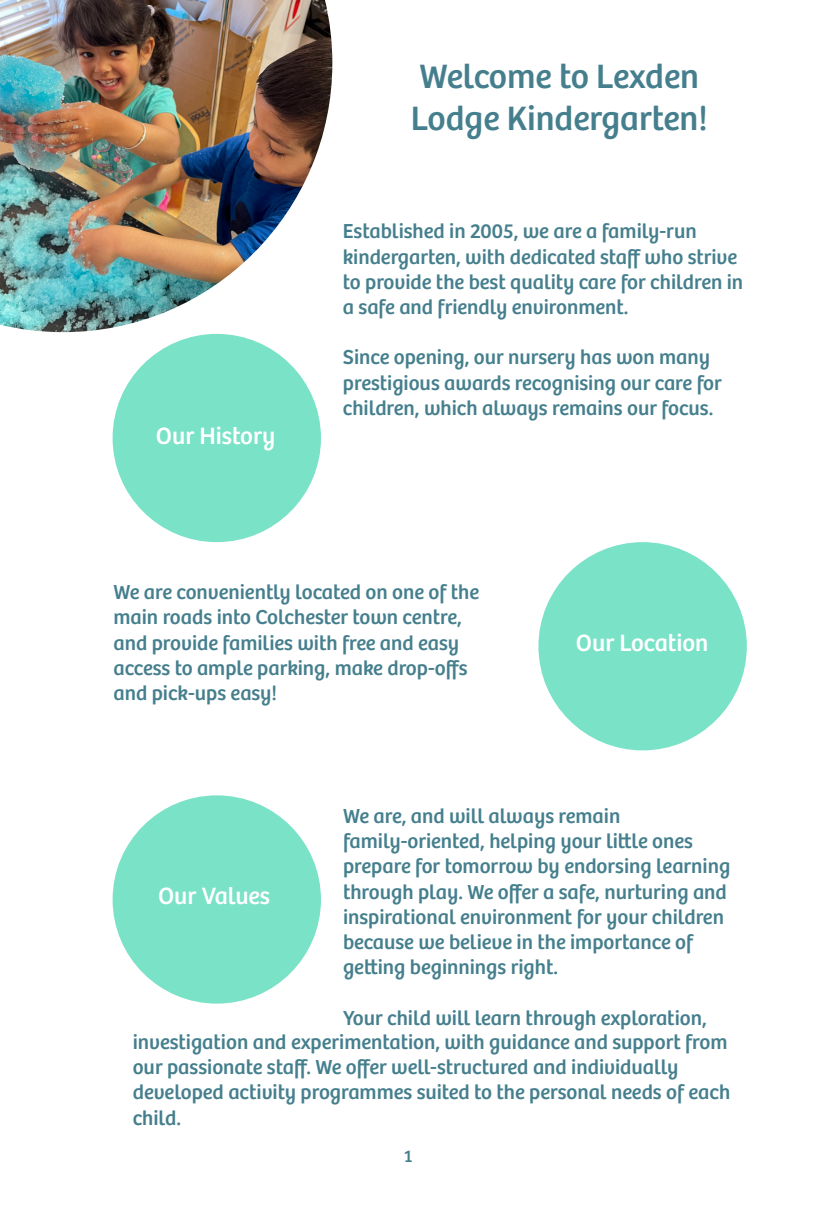
<style>
.page{position:relative;width:816px;height:1225px;background:#fff}
.page>*{position:absolute;margin:0;border:0;box-sizing:border-box;transform-origin:0 0}
.t1{font:35px "Bree";color:#457f8d}
.t2{font:24.5px "Bree";color:#fff}
.t3{font:21px/25.2px "Bree";color:#457f8d}
.t4{font:17.5px "Bree";color:#457f8d}
</style>
<div class="page">
<img style="left:0;top:0;width:332px;height:332px">
<div style="left:113px;top:334px;width:208px;height:208px;background:#79e2c7;border-radius:50%"></div>
<div style="left:538px;top:542px;width:208px;height:208px;background:#79e2c7;border-radius:50%"></div>
<div style="left:113px;top:795px;width:208px;height:209px;background:#79e2c7;border-radius:50%"></div>
<p class="t1" style="left:419px;top:56px;width:281px">Welcome to Lexden</p>
<p class="t1" style="left:410px;top:98px;width:298px">Lodge Kindergarten!</p>
<p class="t2" style="left:156px;top:422px;width:121px">Our History</p>
<p class="t3" style="left:343px;top:219px;width:355px">Established in 2005, we are a family-run</p>
<p class="t3" style="left:343px;top:244px;width:402px">kindergarten, with dedicated staff who strive to provide the best quality care for children in a safe and friendly environment.</p>
<p class="t3" style="left:343px;top:345px;width:380px">Since opening, our nursery has won many prestigious awards recognising our care for children, which always remains our focus.</p>
<p class="t3" style="left:113px;top:580px;width:367px">We are conveniently located on one of the main roads into Colchester town centre, and provide families with free and easy access to ample parking, make drop-offs and pick-ups easy!</p>
<p class="t2" style="left:576px;top:628px;width:134px">Our Location</p>
<p class="t3" style="left:343px;top:804px;width:279px">We are, and will always remain</p>
<p class="t3" style="left:343px;top:829px;width:389px">family-oriented, helping your little ones prepare for tomorrow by endorsing learning through play. We offer a safe, nurturing and inspirational environment for your children because we believe in the importance of</p>
<p class="t3" style="left:343px;top:955px;width:216px">getting beginnings right.</p>
<p class="t3" style="left:343px;top:1005px;width:365px">Your child will learn through exploration,</p>
<p class="t3" style="left:133px;top:1030px;width:596px">investigation and experimentation, with guidance and support from our passionate staff. We offer well-structured and individually</p>
<p class="t3" style="left:133px;top:1080px;width:599px">developed activity programmes suited to the personal needs of each child.</p>
<p class="t4" style="left:404px;top:1146px;width:9px">1</p>
<p class="t2" style="left:158px;top:881px;width:114px">Our Values</p>
</div>
